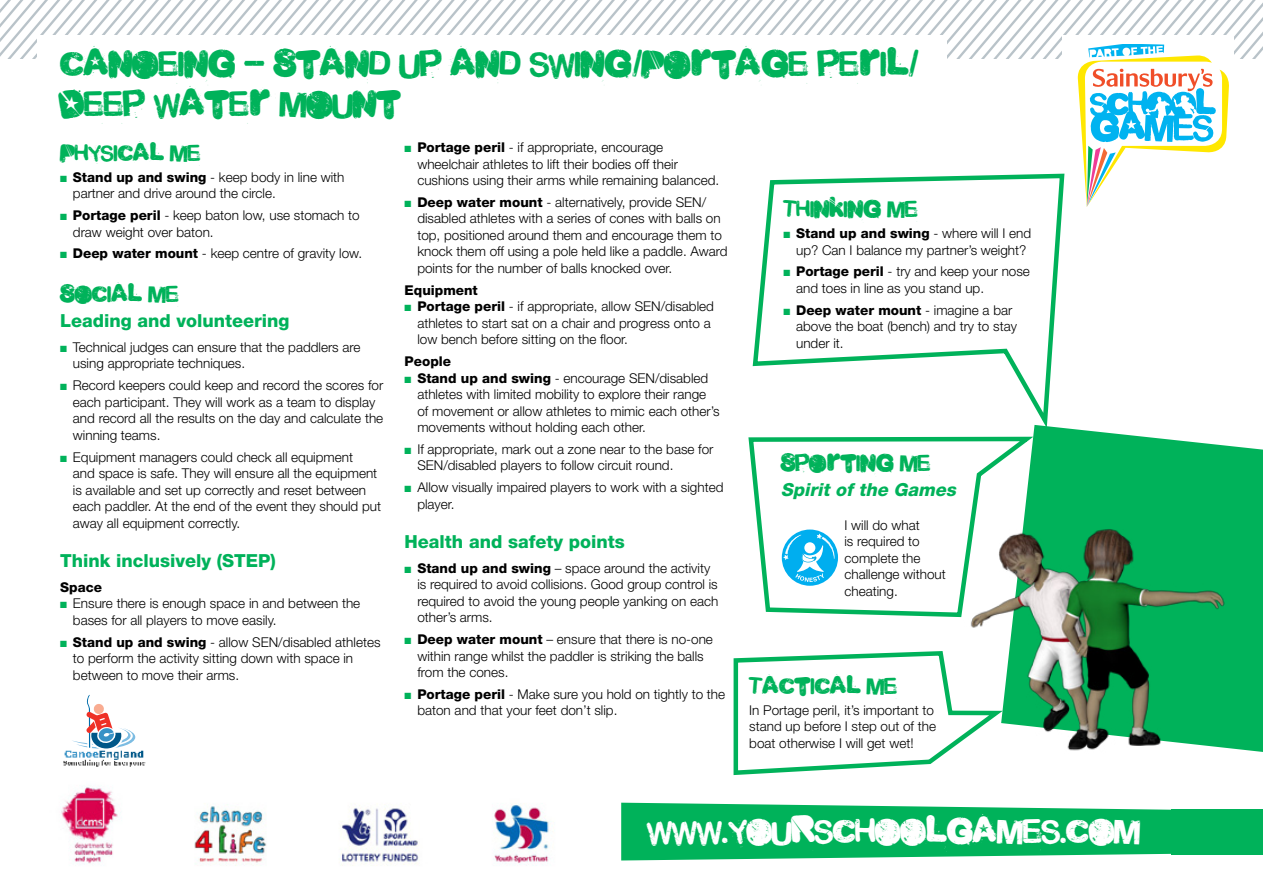
<style>
.page{position:relative;width:1263px;height:893px;background:#fff}
.page>*{position:absolute;margin:0;border:0;box-sizing:border-box;transform-origin:0 0}
.t1{font:39px/40.5px "Malgecito";color:#00b25a}
.t2{font:37.65px "Malgecito";color:#fff}
.t3{font:25.5px "Malgecito";color:#00b25a}
.t4{font:800 18px "Helvetica Neue LT Std";color:#00b25a}
.t5{font:italic 800 18px "Helvetica Neue LT Std";color:#00b25a}
.t6{font:300 13.5px/16.5px "Helvetica Neue LT Std";color:#000}
.t7{font:800 13.5px "Helvetica Neue LT Std";color:#000}
.s1{color:#00b25a}
.s2{font-weight:800}
</style>
<div class="page">
<svg style="left:0;top:0;width:1263px;height:58px"></svg>
<div style="left:37px;top:35px;width:909px;height:55px;background:#fff"></div>
<svg style="left:1033px;top:428px;width:230px;height:324px;fill:#00b25a"></svg>
<img style="left:970px;top:466px;width:284px;height:286px">
<svg style="left:752px;top:173px;width:315px;height:263px"></svg>
<svg style="left:748px;top:433px;width:285px;height:186px"></svg>
<svg style="left:733px;top:649px;width:277px;height:126px"></svg>
<svg style="left:782px;top:529px;width:56px;height:57px"></svg>
<svg style="left:783px;top:534px;width:51px;height:48px"></svg>
<img style="left:63px;top:694px;width:83px;height:73px">
<img style="left:76px;top:728px;width:59px;height:21px">
<img style="left:71px;top:727px;width:60px;height:19px">
<img style="left:89px;top:732px;width:34px;height:18px">
<img style="left:80px;top:695px;width:12px;height:54px">
<img style="left:91px;top:733px;width:30px;height:15px">
<img style="left:87px;top:695px;width:3px;height:53px">
<img style="left:104px;top:713px;width:8px;height:15px">
<img style="left:98px;top:728px;width:17px;height:14px">
<svg style="left:86px;top:704px;width:18px;height:29px"></svg>
<img style="left:61px;top:787px;width:488px;height:79px">
<svg style="left:621px;top:803px;width:554px;height:57px;background:#1bba6b"></svg>
<div style="left:1171px;top:809px;width:92px;height:45px;background:#00b25a"></div>
<div style="left:1062px;top:35px;width:172px;height:55px;background:#fff"></div>
<svg style="left:1078px;top:44px;width:151px;height:163px"></svg>
<h1 class="t1" style="left:60px;top:43px;width:859px">CANOEING - STAND UP AND SWING/PORTAGE PERIL/<br>DEEP WATER MOUNT</h1>
<h3 class="t3" style="left:60px;top:137px;width:142px">PHYSICAL ME</h3>
<p class="t6" style="left:73px;top:168px;width:273px;text-indent:-13px"><span class="s1">■</span> <span class="s2">Stand up and swing</span> - keep body in line with partner and drive around the circle.</p>
<p class="t6" style="left:73px;top:207px;width:288px;text-indent:-13px"><span class="s1">■</span> <span class="s2">Portage peril</span> - keep baton low, use stomach to draw weight over baton.</p>
<p class="t6" style="left:60px;top:245px;width:304px"><span class="s1">■</span> <span class="s2">Deep water mount</span> - keep centre of gravity low.</p>
<h3 class="t3" style="left:60px;top:278px;width:120px">SOCIAL ME</h3>
<h3 class="t4" style="left:60px;top:310px;width:231px">Leading and volunteering</h3>
<p class="t6" style="left:73px;top:339px;width:289px;text-indent:-13px"><span class="s1">■</span> Technical judges can ensure that the paddlers are using appropriate techniques.</p>
<p class="t6" style="left:73px;top:377px;width:312px;text-indent:-13px"><span class="s1">■</span> Record keepers could keep and record the scores for each participant. They will work as a team to display and record all the results on the day and calculate the winning teams.</p>
<p class="t6" style="left:73px;top:448px;width:310px;text-indent:-13px"><span class="s1">■</span> Equipment managers could check all equipment<br>and space is safe. They will ensure all the equipment is available and set up correctly and reset between each paddler. At the end of the event they should put away all equipment correctly.</p>
<h3 class="t4" style="left:60px;top:550px;width:217px">Think inclusively (STEP)</h3>
<p class="t7" style="left:60px;top:579px;width:43px">Space</p>
<p class="t6" style="left:73px;top:595px;width:289px;text-indent:-13px"><span class="s1">■</span> Ensure there is enough space in and between the bases for all players to move easily.</p>
<p class="t6" style="left:73px;top:633px;width:309px;text-indent:-13px"><span class="s1">■</span> <span class="s2">Stand up and swing</span> - allow SEN/disabled athletes to perform the activity sitting down with space in between to move their arms.</p>
<p class="t6" style="left:417px;top:139px;width:303px;text-indent:-13px"><span class="s1">■</span> <span class="s2">Portage peril</span> - if appropriate, encourage wheelchair athletes to lift their bodies off their cushions using their arms while remaining balanced.</p>
<p class="t6" style="left:417px;top:194px;width:312px;text-indent:-13px"><span class="s1">■</span> <span class="s2">Deep water mount</span> - alternatively, provide SEN/ disabled athletes with a series of cones with balls on top, positioned around them and encourage them to knock them off using a pole held like a paddle. Award points for the number of balls knocked over.</p>
<p class="t7" style="left:405px;top:282px;width:75px">Equipment</p>
<p class="t6" style="left:417px;top:298px;width:298px;text-indent:-13px"><span class="s1">■</span> <span class="s2">Portage peril</span> - if appropriate, allow SEN/disabled athletes to start sat on a chair and progress onto a low bench before sitting on the floor.</p>
<p class="t7" style="left:405px;top:353px;width:48px">People</p>
<p class="t6" style="left:417px;top:369px;width:304px;text-indent:-13px"><span class="s1">■</span> <span class="s2">Stand up and swing</span> - encourage SEN/disabled athletes with limited mobility to explore their range of movement or allow athletes to mimic each other’s movements without holding each other.</p>
<p class="t6" style="left:417px;top:441px;width:298px;text-indent:-13px"><span class="s1">■</span> If appropriate, mark out a zone near to the base for<br>SEN/disabled players to follow circuit round.</p>
<p class="t6" style="left:417px;top:479px;width:308px;text-indent:-13px"><span class="s1">■</span> Allow visually impaired players to work with a sighted player.</p>
<h3 class="t4" style="left:405px;top:531px;width:222px">Health and safety points</h3>
<p class="t6" style="left:417px;top:559px;width:302px;text-indent:-13px"><span class="s1">■</span> <span class="s2">Stand up and swing</span> – space around the activity is required to avoid collisions. Good group control is required to avoid the young people yanking on each other’s arms.</p>
<p class="t6" style="left:417px;top:631px;width:297px;text-indent:-13px"><span class="s1">■</span> <span class="s2">Deep water mount</span> – ensure that there is no-one within range whilst the paddler is striking the balls from the cones.</p>
<p class="t6" style="left:417px;top:686px;width:309px;text-indent:-13px"><span class="s1">■</span> <span class="s2">Portage peril</span> - Make sure you hold on tightly to the baton and that your feet don’t slip.</p>
<h3 class="t3" style="left:783px;top:194px;width:136px">THINKING ME</h3>
<p class="t6" style="left:783px;top:225px;width:249px;text-align:center"><span class="s1">■</span> <span class="s2">Stand up and swing</span> - where will I end up? Can I balance my partner’s weight?</p>
<p class="t6" style="left:796px;top:263px;width:235px;text-indent:-13px"><span class="s1">■</span> <span class="s2">Portage peril</span> - try and keep your nose and toes in line as you stand up.</p>
<p class="t6" style="left:796px;top:301px;width:222px;text-indent:-13px"><span class="s1">■</span> <span class="s2">Deep water mount</span> - imagine a bar above the boat (bench) and try to stay under it.</p>
<h3 class="t3" style="left:781px;top:447px;width:151px">SPORTING ME</h3>
<h3 class="t5" style="left:781px;top:479px;width:181px">Spirit of the Games</h3>
<p class="t6" style="left:844px;top:516px;width:103px">I will do what<br>is required to complete the challenge without cheating.</p>
<h3 class="t3" style="left:749px;top:670px;width:149px">TACTICAL ME</h3>
<p class="t6" style="left:749px;top:701px;width:188px">In Portage peril, it’s important to stand up before I step out of the boat otherwise I will get wet!</p>
<h2 class="t2" style="left:647px;top:808px;width:494px">WWW.YOURSCHOOLGAMES.COM</h2>
</div>
